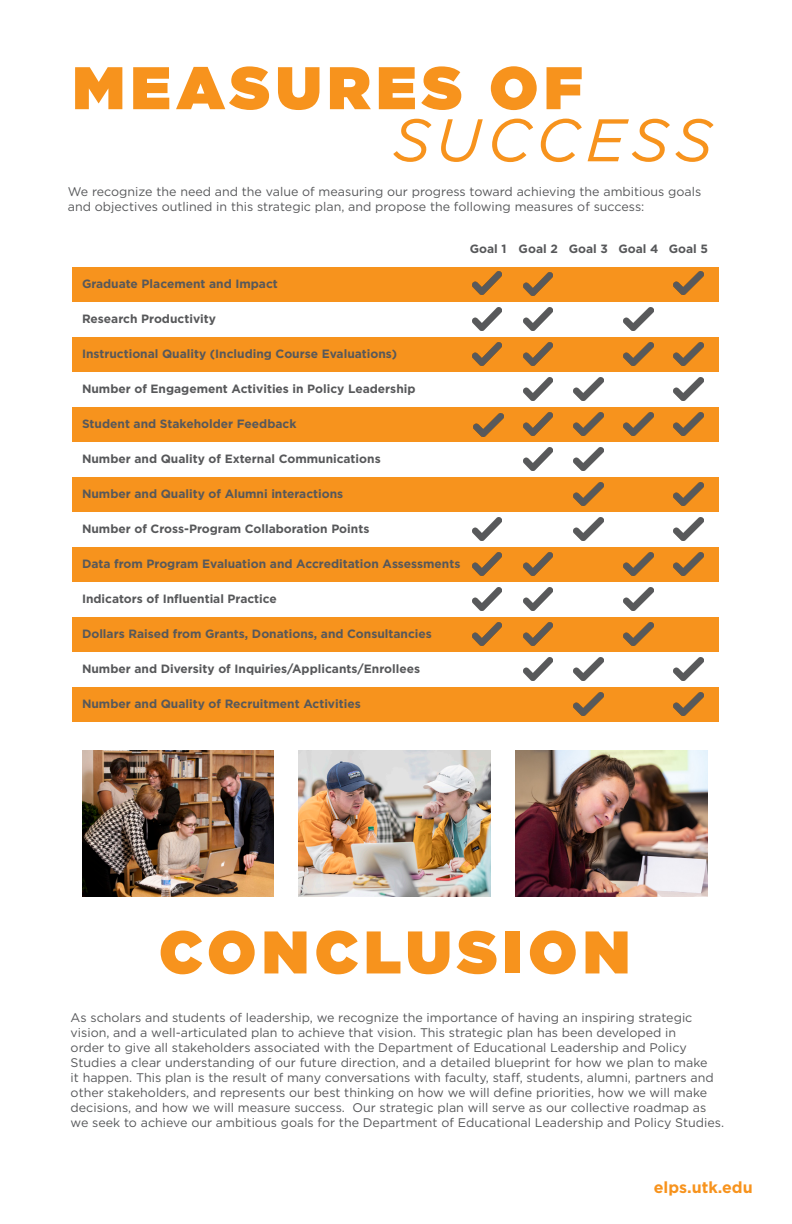
<style>
.page{position:relative;width:792px;height:1224px;background:#fff}
.page>*{position:absolute;margin:0;border:0;box-sizing:border-box;transform-origin:0 0}
.t1{font:900 60px "Gotham";letter-spacing:.1em;color:#f7931d}
.t2{font:italic 60px "Gotham";letter-spacing:.095em;color:#f7931d}
.t3{font:700 16px "Gotham";color:#f7931d}
.t4{font:12.5px/15px "Gotham";color:#57585a}
.t5{font:700 12px "Gotham";color:#57585a}
</style>
<div class="page">
<div style="left:72px;top:267px;width:648px;height:35px;background:#f7931d"></div>
<div style="left:72px;top:337px;width:648px;height:35px;background:#f7931d"></div>
<div style="left:72px;top:407px;width:648px;height:35px;background:#f7931d"></div>
<div style="left:72px;top:477px;width:648px;height:35px;background:#f7931d"></div>
<div style="left:72px;top:547px;width:648px;height:35px;background:#f7931d"></div>
<div style="left:72px;top:617px;width:648px;height:35px;background:#f7931d"></div>
<div style="left:72px;top:687px;width:648px;height:35px;background:#f7931d"></div>
<img style="left:472px;top:271px;width:30px;height:23px">
<img style="left:472px;top:308px;width:30px;height:23px">
<img style="left:472px;top:343px;width:30px;height:23px">
<img style="left:474px;top:413px;width:29px;height:23px">
<img style="left:472px;top:518px;width:30px;height:23px">
<img style="left:472px;top:553px;width:30px;height:23px">
<img style="left:472px;top:588px;width:30px;height:23px">
<img style="left:472px;top:623px;width:30px;height:23px">
<img style="left:523px;top:273px;width:30px;height:23px">
<img style="left:523px;top:308px;width:30px;height:23px">
<img style="left:523px;top:343px;width:30px;height:23px">
<img style="left:523px;top:378px;width:30px;height:23px">
<img style="left:523px;top:413px;width:30px;height:23px">
<img style="left:523px;top:448px;width:30px;height:23px">
<img style="left:523px;top:553px;width:30px;height:23px">
<img style="left:523px;top:588px;width:30px;height:23px">
<img style="left:523px;top:623px;width:30px;height:23px">
<img style="left:523px;top:658px;width:30px;height:23px">
<img style="left:574px;top:378px;width:29px;height:23px">
<img style="left:574px;top:413px;width:29px;height:23px">
<img style="left:574px;top:448px;width:29px;height:23px">
<img style="left:574px;top:483px;width:29px;height:23px">
<img style="left:574px;top:518px;width:29px;height:23px">
<img style="left:574px;top:658px;width:29px;height:23px">
<img style="left:574px;top:693px;width:29px;height:23px">
<img style="left:624px;top:308px;width:29px;height:23px">
<img style="left:624px;top:343px;width:29px;height:23px">
<img style="left:624px;top:413px;width:29px;height:23px">
<img style="left:624px;top:553px;width:29px;height:23px">
<img style="left:624px;top:588px;width:29px;height:23px">
<img style="left:624px;top:623px;width:29px;height:23px">
<img style="left:674px;top:271px;width:29px;height:23px">
<img style="left:674px;top:343px;width:29px;height:23px">
<img style="left:674px;top:378px;width:29px;height:23px">
<img style="left:674px;top:413px;width:29px;height:23px">
<img style="left:674px;top:483px;width:29px;height:23px">
<img style="left:674px;top:518px;width:29px;height:23px">
<img style="left:674px;top:553px;width:29px;height:23px">
<img style="left:674px;top:658px;width:29px;height:23px">
<img style="left:674px;top:693px;width:29px;height:23px">
<img style="left:299px;top:751px;width:191px;height:145px">
<img style="left:82px;top:751px;width:192px;height:145px">
<img style="left:515px;top:751px;width:192px;height:145px">
<p class="t1" style="left:73px;top:45px;width:511px">MEASURES OF</p>
<p class="t2" style="left:393px;top:102px;width:322px">SUCCESS</p>
<p class="t4" style="left:68px;top:184px;width:635px">We recognize the need and the value of measuring our progress toward achieving the ambitious goals and objectives outlined in this strategic plan, and propose the following measures of success:</p>
<p class="t5" style="left:82px;top:276px;width:197px">Graduate Placement and Impact</p>
<p class="t5" style="left:82px;top:311px;width:136px">Research Productivity</p>
<p class="t5" style="left:82px;top:346px;width:317px">Instructional Quality (Including Course Evaluations)</p>
<p class="t5" style="left:82px;top:381px;width:335px">Number of Engagement Activities in Policy Leadership</p>
<p class="t5" style="left:82px;top:416px;width:216px">Student and Stakeholder Feedback</p>
<p class="t5" style="left:82px;top:451px;width:300px">Number and Quality of External Communications</p>
<p class="t5" style="left:82px;top:486px;width:263px">Number and Quality of Alumni interactions</p>
<p class="t5" style="left:82px;top:521px;width:289px">Number of Cross-Program Collaboration Points</p>
<p class="t5" style="left:82px;top:556px;width:380px">Data from Program Evaluation and Accreditation Assessments</p>
<p class="t5" style="left:82px;top:591px;width:196px">Indicators of Influential Practice</p>
<p class="t5" style="left:82px;top:626px;width:351px">Dollars Raised from Grants, Donations, and Consultancies</p>
<p class="t5" style="left:82px;top:661px;width:340px">Number and Diversity of Inquiries/Applicants/Enrollees</p>
<p class="t5" style="left:82px;top:696px;width:280px">Number and Quality of Recruitment Activities</p>
<p class="t5" style="left:470px;top:241px;width:38px">Goal 1</p>
<p class="t5" style="left:519px;top:241px;width:41px">Goal 2</p>
<p class="t5" style="left:569px;top:241px;width:41px">Goal 3</p>
<p class="t5" style="left:618px;top:241px;width:41px">Goal 4</p>
<p class="t5" style="left:669px;top:241px;width:41px">Goal 5</p>
<p class="t1" style="left:159px;top:909px;width:472px">CONCLUSION</p>
<p class="t4" style="left:71px;top:1010px;width:655px">As scholars and students of leadership, we recognize the importance of having an inspiring strategic vision, and a well-articulated plan to achieve that vision. This strategic plan has been developed in<br>order to give all stakeholders associated with the Department of Educational Leadership and Policy Studies a clear understanding of our future direction, and a detailed blueprint for how we plan to make<br>it happen. This plan is the result of many conversations with faculty, staff, students, alumni, partners and other stakeholders, and represents our best thinking on how we will define priorities, how we will make decisions, and how we will measure success. Our strategic plan will serve as our collective roadmap as we seek to achieve our ambitious goals for the Department of Educational Leadership and Policy Studies.</p>
<p class="t3" style="left:654px;top:1177px;width:100px">elps.utk.edu</p>
</div>
